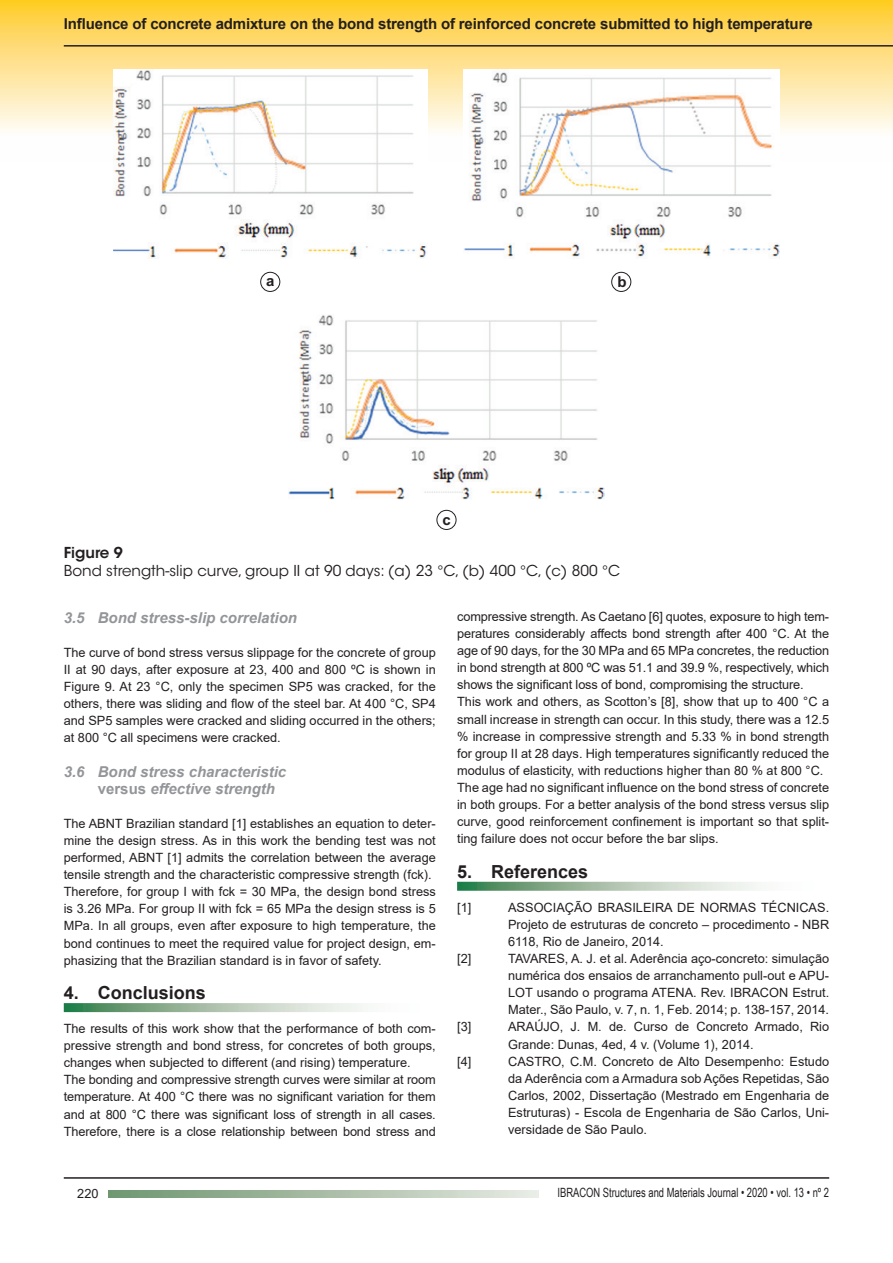
<style>
.page{position:relative;width:893px;height:1263px;background:#fff}
.page>*{position:absolute;margin:0;border:0;box-sizing:border-box;transform-origin:0 0}
.t1{font:700 18px "Arial";color:#231f20}
.t2{font:700 15px "Arial";letter-spacing:-.01em;color:#231f20}
.t3{font:italic 700 15px/17.1px "Arial";color:#939598}
.t4{font:15px "ITC Avant Garde Std";color:#231f20}
.t5{font:600 15px "ITC Avant Garde Std";color:#231f20}
.t6{font:12.75px/17.1px "Arial";color:#231f20;text-align:justify}
.t7{font:12.75px "Arial Narrow";color:#231f20;scale:.9 1}
.s1{font-style:normal}
</style>
<div class="page">
<svg style="left:0;top:0;width:893px;height:131px;background:#fedc76"></svg>
<hr style="left:64px;top:1177px;width:765px;height:2px;background:#231f20">
<hr style="left:64px;top:45px;width:829px;height:2px;background:#231f20">
<svg style="left:108px;top:1190px;width:431px;height:8px;background:#a9bea7"></svg>
<svg style="left:64px;top:1003px;width:299px;height:9px;background:#a3bfa8"></svg>
<svg style="left:457px;top:882px;width:300px;height:9px;background:#a4c0a9"></svg>
<img style="left:288px;top:315px;width:317px;height:184px">
<img style="left:463px;top:70px;width:316px;height:187px">
<img style="left:113px;top:70px;width:314px;height:189px">
<div style="left:260px;top:272px;width:20px;height:20px;border:1px solid #231f20;border-radius:50%"></div>
<div style="left:611px;top:272px;width:20px;height:20px;border:1px solid #231f20;border-radius:50%"></div>
<div style="left:436px;top:510px;width:20px;height:20px;border:1px solid #231f20;border-radius:50%"></div>
<p class="t2" style="left:64px;top:13px;width:750px">Influence of concrete admixture on the bond strength of reinforced concrete submitted to high temperature</p>
<p class="t2" style="left:266px;top:270px;width:10px">a</p>
<p class="t2" style="left:617px;top:271px;width:11px">b</p>
<p class="t2" style="left:443px;top:509px;width:10px">c</p>
<p class="t5" style="left:64px;top:543px;width:61px">Figure 9</p>
<p class="t4" style="left:64px;top:561px;width:558px">Bond strength-slip curve, group II at 90 days: (a) 23 °C, (b) 400 °C, (c) 800 °C</p>
<p class="t3" style="left:64px;top:609px;width:235px">3.5 Bond stress-slip correlation</p>
<p class="t6" style="left:64px;top:644px;width:374px">The curve of bond stress versus slippage for the concrete of group II at 90 days, after exposure at 23, 400 and 800 ºC is shown in Figure 9. At 23 °C, only the specimen SP5 was cracked, for the others, there was sliding and flow of the steel bar. At 400 °C, SP4 and SP5 samples were cracked and sliding occurred in the others; at 800 °C all specimens were cracked.</p>
<p class="t3" style="left:98px;top:763px;width:190px;text-indent:-34px">3.6 Bond stress characteristic <span class="s1">versus</span> effective strength</p>
<p class="t6" style="left:64px;top:815px;width:374px;text-align:left">The ABNT Brazilian standard [1] establishes an equation to deter&shy;mine the design stress. As in this work the bending test was not performed, ABNT [1] admits the correlation between the average tensile strength and the characteristic compressive strength (fck).<br>Therefore, for group I with fck = 30 MPa, the design bond stress is 3.26 MPa. For group II with fck = 65 MPa the design stress is 5<br>MPa. In all groups, even after exposure to high temperature, the bond continues to meet the required value for project design, em&shy;phasizing that the Brazilian standard is in favor of safety.</p>
<h1 class="t1" style="left:64px;top:980px;width:144px">4. Conclusions</h1>
<p class="t6" style="left:64px;top:1020px;width:374px;text-align:left">The results of this work show that the performance of both com&shy;pressive strength and bond stress, for concretes of both groups, changes when subjected to different (and rising) temperature.<br>The bonding and compressive strength curves were similar at room temperature. At 400 °C there was no significant variation for them and at 800 °C there was significant loss of strength in all cases.<br>Therefore, there is a close relationship between bond stress and</p>
<p class="t6" style="left:457px;top:608px;width:374px;text-align:left">compressive strength. As Caetano [6] quotes, exposure to high tem&shy;peratures considerably affects bond strength after 400 °C. At the age of 90 days, for the 30 MPa and 65 MPa concretes, the reduction in bond strength at 800 ºC was 51.1 and 39.9 %, respectively, which shows the significant loss of bond, compromising the structure.<br>This work and others, as Scotton’s [8], show that up to 400 °C a small increase in strength can occur. In this study, there was a 12.5 % increase in compressive strength and 5.33 % in bond strength for group II at 28 days. High temperatures significantly reduced the modulus of elasticity, with reductions higher than 80 % at 800 °C.<br>The age had no significant influence on the bond stress of concrete in both groups. For a better analysis of the bond stress versus slip curve, good reinforcement confinement is important so that split&shy;ting failure does not occur before the bar slips.</p>
<h1 class="t1" style="left:457px;top:858px;width:133px">5. References</h1>
<p class="t6" style="left:457px;top:898px;width:16px">[1]</p>
<p class="t6" style="left:508px;top:898px;width:323px">ASSOCIAÇÃO BRASILEIRA DE NORMAS TÉCNICAS.<br>Projeto de estruturas de concreto – procedimento - NBR 6118, Rio de Janeiro, 2014.</p>
<p class="t6" style="left:457px;top:950px;width:16px">[2]</p>
<p class="t6" style="left:508px;top:950px;width:323px">TAVARES, A. J. et al. Aderência aço-concreto: simulação numérica dos ensaios de arranchamento pull-out e APU-LOT usando o programa ATENA. Rev. IBRACON Estrut.<br>Mater., São Paulo, v. 7, n. 1, Feb. 2014; p. 138-157, 2014.</p>
<p class="t6" style="left:457px;top:1018px;width:16px">[3]</p>
<p class="t6" style="left:508px;top:1018px;width:323px">ARAÚJO, J. M. de. Curso de Concreto Armado, Rio<br>Grande: Dunas, 4ed, 4 v. (Volume 1), 2014.</p>
<p class="t6" style="left:457px;top:1052px;width:16px">[4]</p>
<p class="t6" style="left:508px;top:1052px;width:323px">CASTRO, C.M. Concreto de Alto Desempenho: Estudo da Aderência com a Armadura sob Ações Repetidas, São Carlos, 2002, Dissertação (Mestrado em Engenharia de Estruturas) - Escola de Engenharia de São Carlos, Uni&shy;versidade de São Paulo.</p>
<p class="t6" style="left:77px;top:1185px;width:23px">220</p>
<p class="t7" style="left:557px;top:1183px;width:303px">IBRACON Structures and Materials Journal • 2020 • vol. 13 • nº 2</p>
</div>
